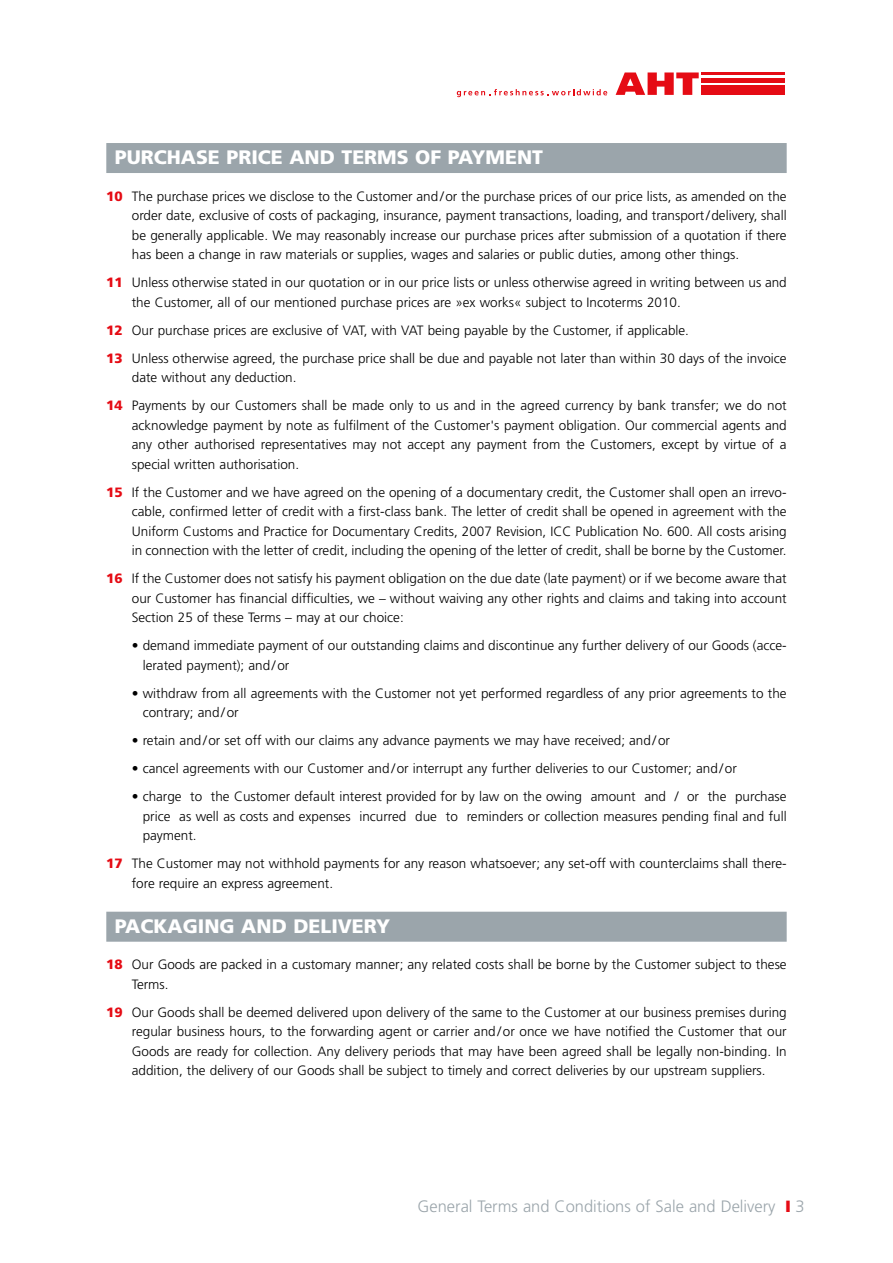
<style>
.page{position:relative;width:893px;height:1263px;background:#fff}
.page>*{position:absolute;margin:0;border:0;box-sizing:border-box;transform-origin:0 0}
.t1{font:900 19.5px "Frutiger LT";color:#fff}
.t2{font:300 16.5px "Frutiger LT";color:#9ba5ab}
.t3{font:300 13.5px/19.5px "Frutiger LT";color:#000}
.s1{font-weight:900;color:#e50b14}
.s2{color:#e50b14}
</style>
<div class="page">
<svg style="left:616px;top:72px;width:83px;height:23px"></svg>
<div style="left:701px;top:78px;width:84px;height:5px;background:#e50b14"></div>
<div style="left:701px;top:86px;width:84px;height:9px;background:#e50b14"></div>
<hr style="left:701px;top:73px;width:84px;height:2px;background:#e50b14">
<svg style="left:457px;top:89px;width:150px;height:8px"></svg>
<div style="left:106px;top:143px;width:681px;height:30px;background:#9ba5ab"></div>
<div style="left:106px;top:912px;width:681px;height:30px;background:#9ba5ab"></div>
<h1 class="t1" style="left:115px;top:146px;width:430px">PURCHASE PRICE AND TERMS OF PAYMENT</h1>
<p class="t3" style="left:132px;top:187px;width:656px;text-align:justify;text-indent:-26px"><span class="s1">10</span> The purchase prices we disclose to the Customer and/or the purchase prices of our price lists, as amended on the order date, exclusive of costs of packaging, insurance, payment transactions, loading, and transport/delivery, shall be generally applicable. We may reasonably increase our purchase prices after submission of a quotation if there has been a change in raw materials or supplies, wages and salaries or public duties, among other things.</p>
<p class="t3" style="left:132px;top:273px;width:656px;text-indent:-26px"><span class="s1">11</span> Unless otherwise stated in our quotation or in our price lists or unless otherwise agreed in writing between us and the Customer, all of our mentioned purchase prices are »ex works« subject to Incoterms 2010.</p>
<p class="t3" style="left:106px;top:316px;width:682px;line-height:28px"><span class="s1">12</span> Our purchase prices are exclusive of VAT, with VAT being payable by the Customer, if applicable.<br><span class="s1">13</span> Unless otherwise agreed, the purchase price shall be due and payable not later than within 30 days of the invoice</p>
<p class="t3" style="left:106px;top:364px;width:682px;line-height:28px;text-indent:26px">date without any deduction.<br><span class="s1">14</span> Payments by our Customers shall be made only to us and in the agreed currency by bank transfer; we do not</p>
<p class="t3" style="left:132px;top:416px;width:656px;text-align:justify">acknowledge payment by note as fulfilment of the Customer's payment obligation. Our commercial agents and any other authorised representatives may not accept any payment from the Customers, except by virtue of a special written authorisation.</p>
<p class="t3" style="left:132px;top:482px;width:656px;text-align:justify;text-indent:-26px"><span class="s1">15</span> If the Customer and we have agreed on the opening of a documentary credit, the Customer shall open an irrevo&shy;cable, confirmed letter of credit with a first-class bank. The letter of credit shall be opened in agreement with the Uniform Customs and Practice for Documentary Credits, 2007 Revision, ICC Publication No. 600. All costs arising in connection with the letter of credit, including the opening of the letter of credit, shall be borne by the Customer.</p>
<p class="t3" style="left:132px;top:569px;width:656px;text-align:justify;text-indent:-26px"><span class="s1">16</span> If the Customer does not satisfy his payment obligation on the due date (late payment) or if we become aware that our Customer has financial difficulties, we – without waiving any other rights and claims and taking into account Section 25 of these Terms – may at our choice:</p>
<p class="t3" style="left:143px;top:636px;width:645px;text-indent:-11px">• demand immediate payment of our outstanding claims and discontinue any further delivery of our Goods (acce&shy;lerated payment); and/or</p>
<p class="t3" style="left:143px;top:683px;width:645px;text-indent:-11px">• withdraw from all agreements with the Customer not yet performed regardless of any prior agreements to the contrary; and/or</p>
<p class="t3" style="left:132px;top:731px;width:540px">• retain and/or set off with our claims any advance payments we may have received; and/or</p>
<p class="t3" style="left:132px;top:759px;width:607px">• cancel agreements with our Customer and/or interrupt any further deliveries to our Customer; and/or</p>
<p class="t3" style="left:143px;top:787px;width:645px;text-align:justify;text-indent:-11px">• charge to the Customer default interest provided for by law on the owing amount and / or the purchase price as well as costs and expenses incurred due to reminders or collection measures pending final and full payment.</p>
<p class="t3" style="left:132px;top:854px;width:656px;text-indent:-26px"><span class="s1">17</span> The Customer may not withhold payments for any reason whatsoever; any set-off with counterclaims shall there&shy;fore require an express agreement.</p>
<h1 class="t1" style="left:115px;top:914px;width:277px">PACKAGING AND DELIVERY</h1>
<p class="t3" style="left:132px;top:955px;width:656px;text-indent:-26px"><span class="s1">18</span> Our Goods are packed in a customary manner; any related costs shall be borne by the Customer subject to these<br>Terms.</p>
<p class="t3" style="left:132px;top:1003px;width:656px;text-align:justify;text-indent:-26px"><span class="s1">19</span> Our Goods shall be deemed delivered upon delivery of the same to the Customer at our business premises during regular business hours, to the forwarding agent or carrier and/or once we have notified the Customer that our Goods are ready for collection. Any delivery periods that may have been agreed shall be legally non-binding. In addition, the delivery of our Goods shall be subject to timely and correct deliveries by our upstream suppliers.</p>
<p class="t2" style="left:418px;top:1197px;width:388px">General Terms and Conditions of Sale and Delivery <span class="s2">❙</span> 3</p>
</div>
